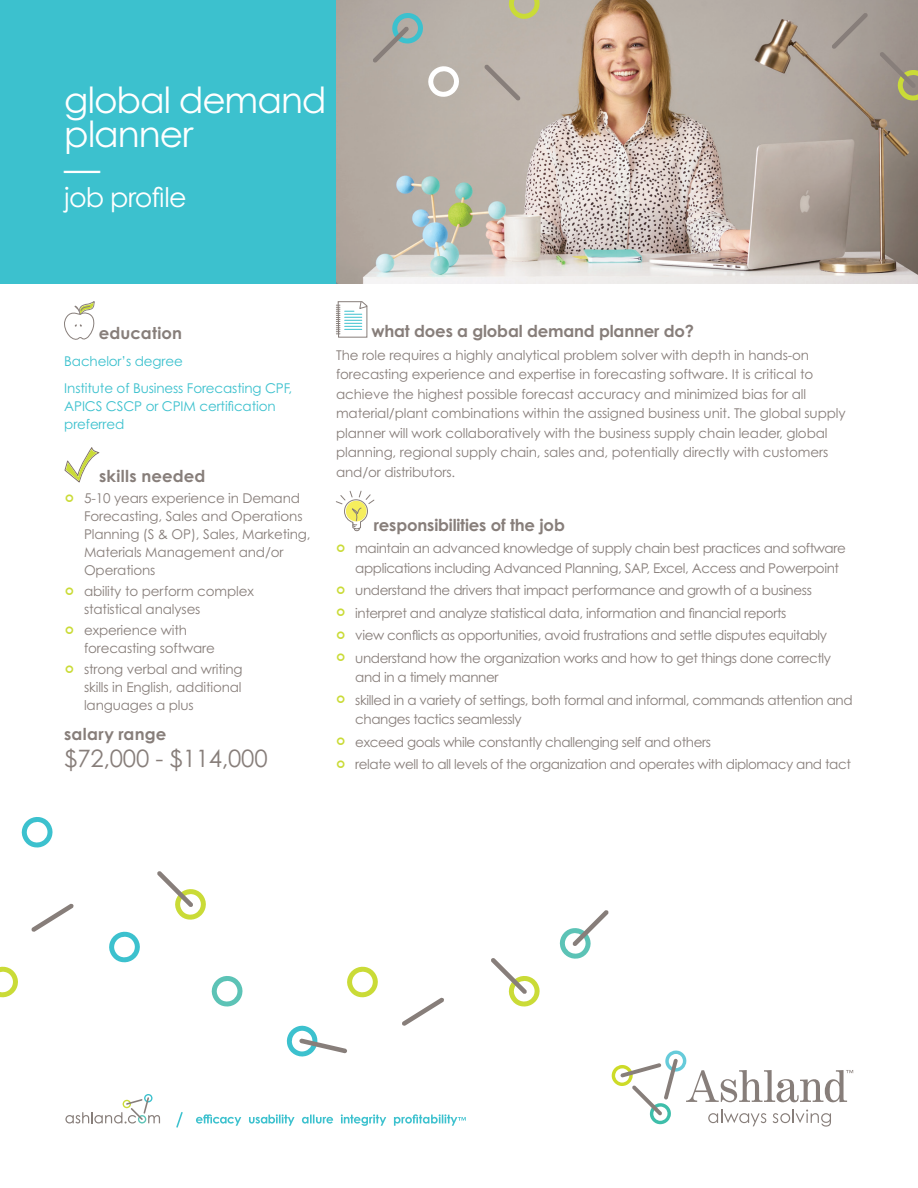
<style>
.page{position:relative;width:918px;height:1188px;background:#fff}
.page>*{position:absolute;margin:0;border:0;box-sizing:border-box;transform-origin:0 0}
.ASH_Title_Block_mm{font:36px/34.5px "Century Gothic Pro";letter-spacing:-.025em;color:#fff}
.ASH_Title_Block_mm-2{font:27px "Century Gothic Pro";letter-spacing:-.03em;color:#fff}
.ASH_Head_mm{font:24px "Century Gothic Pro";letter-spacing:-.01em;color:#877e7a}
.ASH_Head_mm-2{font:700 16.5px "Century Gothic Pro";letter-spacing:-.01em;color:#877e7a}
.ASH_Figure_Table_Hea{font:700 16.5px "Century Gothic Pro";letter-spacing:.01em;color:#877e7a}
.ASH_Head_mm-3{font:13.5px/18px "Century Gothic Pro";letter-spacing:-.01em;color:#877e7a}
.ASH_Head_mm-4{font:13.5px/19.5px "Century Gothic Pro";letter-spacing:-.03em;color:#877e7a}
.ASH_Head_mm-5{font:13.5px/18px "Century Gothic Pro";letter-spacing:-.01em;color:#3cc1ce}
</style>
<div class="page">
<div style="left:0;top:0;width:336px;height:283px;background:#3cc1ce"></div>
<img style="left:336px;top:0;width:582px;height:283px">
<svg style="left:64px;top:301px;width:31px;height:39px"></svg>
<svg style="left:64px;top:447px;width:35px;height:36px"></svg>
<svg style="left:336px;top:301px;width:31px;height:37px"></svg>
<svg style="left:336px;top:491px;width:38px;height:40px"></svg>
<svg style="left:508px;top:0;width:32px;height:19px"></svg>
<svg style="left:484px;top:65px;width:37px;height:36px"></svg>
<svg style="left:880px;top:52px;width:38px;height:49px;background:#9d967c"></svg>
<svg style="left:832px;top:13px;width:36px;height:36px"></svg>
<svg style="left:373px;top:13px;width:87px;height:84px;background:#b2b2ab"></svg>
<svg style="left:0;top:966px;width:18px;height:32px"></svg>
<svg style="left:109px;top:931px;width:31px;height:32px"></svg>
<svg style="left:347px;top:966px;width:31px;height:32px"></svg>
<svg style="left:21px;top:817px;width:32px;height:31px"></svg>
<svg style="left:211px;top:976px;width:32px;height:31px"></svg>
<svg style="left:31px;top:903px;width:43px;height:29px"></svg>
<svg style="left:402px;top:997px;width:42px;height:29px"></svg>
<svg style="left:157px;top:871px;width:49px;height:49px"></svg>
<svg style="left:559px;top:910px;width:50px;height:49px"></svg>
<svg style="left:491px;top:958px;width:49px;height:49px"></svg>
<svg style="left:286px;top:1025px;width:61px;height:32px"></svg>
<svg style="left:612px;top:1051px;width:241px;height:76px"></svg>
<svg style="left:65px;top:1094px;width:95px;height:30px"></svg>
<svg style="left:196px;top:1114px;width:270px;height:12px"></svg>
<svg style="left:176px;top:1112px;width:7px;height:16px"></svg>
<p class="ASH_Title_Block_mm" style="left:64px;top:82px;width:264px">global demand planner</p>
<p class="ASH_Title_Block_mm" style="left:64px;top:151px;width:37px">—</p>
<p class="ASH_Title_Block_mm-2" style="left:64px;top:181px;width:124px">job profile</p>
<p class="ASH_Figure_Table_Hea" style="left:99px;top:323px;width:85px">education</p>
<p class="ASH_Head_mm-5" style="left:64px;top:352px;width:120px">Bachelor’s degree</p>
<p class="ASH_Head_mm-5" style="left:64px;top:379px;width:229px">Institute of Business Forecasting CPF,<br>APICS CSCP or CPIM certification preferred</p>
<p class="ASH_Figure_Table_Hea" style="left:99px;top:466px;width:108px">skills needed</p>
<p class="ASH_Head_mm-3" style="left:84px;top:489px;width:228px">5-10 years experience in Demand<br>Forecasting, Sales and Operations<br>Planning (S &amp; OP), Sales, Marketing,<br>Materials Management and/or<br>Operations</p>
<p class="ASH_Head_mm-3" style="left:84px;top:582px;width:171px">ability to perform complex statistical analyses</p>
<p class="ASH_Head_mm-3" style="left:84px;top:621px;width:132px">experience with forecasting software</p>
<p class="ASH_Head_mm-3" style="left:84px;top:660px;width:160px;text-align:justify">strong verbal and writing skills in English, additional languages a plus</p>
<p class="ASH_Figure_Table_Hea" style="left:64px;top:724px;width:104px">salary range</p>
<p class="ASH_Head_mm" style="left:64px;top:744px;width:205px">$72,000 - $114,000</p>
<p class="ASH_Head_mm-2" style="left:371px;top:321px;width:324px">what does a global demand planner do?</p>
<p class="ASH_Head_mm-3" style="left:336px;top:345px;width:511px;line-height:19.5px">The role requires a highly analytical problem solver with depth in hands-on forecasting experience and expertise in forecasting software. It is critical to achieve the highest possible forecast accuracy and minimized bias for all material/plant combinations within the assigned business unit. The global supply planner will work collaboratively with the business supply chain leader, global planning, regional supply chain, sales and, potentially directly with customers and/or distributors.</p>
<p class="ASH_Head_mm-2" style="left:374px;top:515px;width:192px">responsibilities of the job</p>
<p class="ASH_Head_mm-4" style="left:355px;top:539px;width:492px">maintain an advanced knowledge of supply chain best practices and software applications including Advanced Planning, SAP, Excel, Access and Powerpoint</p>
<p class="ASH_Head_mm-4" style="left:355px;top:581px;width:458px">understand the drivers that impact performance and growth of a business</p>
<p class="ASH_Head_mm-4" style="left:355px;top:603px;width:433px">interpret and analyze statistical data, information and financial reports</p>
<p class="ASH_Head_mm-4" style="left:355px;top:626px;width:473px">view conflicts as opportunities, avoid frustrations and settle disputes equitably</p>
<p class="ASH_Head_mm-4" style="left:355px;top:648px;width:477px">understand how the organization works and how to get things done correctly and in a timely manner</p>
<p class="ASH_Head_mm-4" style="left:355px;top:690px;width:499px">skilled in a variety of settings, both formal and informal, commands attention and changes tactics seamlessly</p>
<p class="ASH_Head_mm-4" style="left:355px;top:732px;width:357px">exceed goals while constantly challenging self and others</p>
<p class="ASH_Head_mm-4" style="left:355px;top:755px;width:497px">relate well to all levels of the organization and operates with diplomacy and tact</p>
</div>
